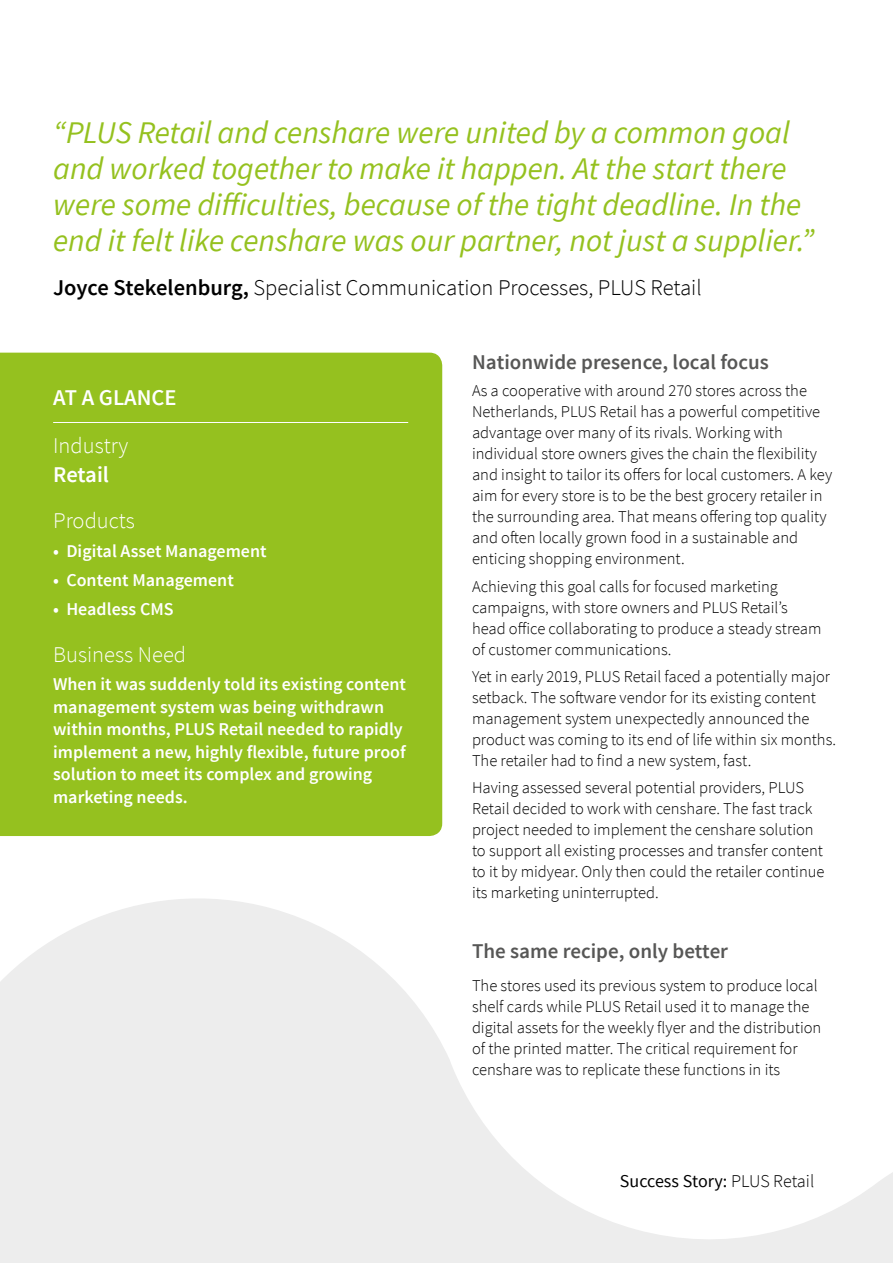
<style>
.page{position:relative;width:893px;height:1263px;background:#fff}
.page>*{position:absolute;margin:0;border:0;box-sizing:border-box;transform-origin:0 0}
.t1{font:italic 31.5px/36px "Source Sans Pro";color:#95c11f}
.t2{font:300 22.5px "Source Sans Pro";color:#000}
.t3{font:300 22.5px "Source Sans Pro";color:#fff}
.t4{font:600 22.5px "Source Sans Pro";color:#fff}
.t5{font:600 21px "Source Sans Pro";color:#575756}
.t6{font:600 18px/22.5px "Source Sans Pro";color:#fff}
.t7{font:18px "Source Sans Pro";color:#000}
.t8{font:300 16.5px/21px "Source Sans Pro";color:#000}
.s1{font-weight:600}
.s2{font-weight:300}
</style>
<div class="page">
<svg style="left:0;top:899px;width:893px;height:364px;fill:#ededed"></svg>
<div style="left:0;top:353px;width:442px;height:483px;background:#95c11f"></div>
<hr style="left:53px;top:422px;width:355px;height:1px;background:#fff">
<h1 class="t1" style="left:53px;top:114px;width:762px">“PLUS Retail and censhare were united by a common goal and worked together to make it happen. At the start there were some difficulties, because of the tight deadline. In the end it felt like censhare was our partner, not just a supplier.”</h1>
<h2 class="t2" style="left:53px;top:273px;width:650px"><span class="s1">Joyce Stekelenburg,</span> Specialist Communication Processes, PLUS Retail</h2>
<h2 class="t4" style="left:53px;top:383px;width:125px">AT A GLANCE</h2>
<h2 class="t3" style="left:53px;top:432px;width:77px">Industry</h2>
<h2 class="t4" style="left:53px;top:460px;width:57px">Retail</h2>
<h2 class="t3" style="left:53px;top:507px;width:83px">Products</h2>
<p class="t6" style="left:53px;top:540px;width:215px">• Digital Asset Management</p>
<p class="t6" style="left:53px;top:569px;width:182px">• Content Management</p>
<p class="t6" style="left:53px;top:598px;width:122px">• Headless CMS</p>
<h2 class="t3" style="left:53px;top:640px;width:134px">Business Need</h2>
<p class="t6" style="left:53px;top:674px;width:354px">When it was suddenly told its existing content management system was being withdrawn within months, PLUS Retail needed to rapidly implement a new, highly flexible, future proof solution to meet its complex and growing marketing needs.</p>
<p class="t5" style="left:472px;top:348px;width:298px">Nationwide presence, local focus</p>
<p class="t8" style="left:472px;top:380px;width:362px">As a cooperative with around 270 stores across the Netherlands, PLUS Retail has a powerful competitive advantage over many of its rivals. Working with individual store owners gives the chain the flexibility and insight to tailor its offers for local customers. A key aim for every store is to be the best grocery retailer in the surrounding area. That means offering top quality and often locally grown food in a sustainable and enticing shopping environment.</p>
<p class="t8" style="left:472px;top:576px;width:351px">Achieving this goal calls for focused marketing campaigns, with store owners and PLUS Retail’s head office collaborating to produce a steady stream of customer communications.</p>
<p class="t8" style="left:472px;top:666px;width:365px">Yet in early 2019, PLUS Retail faced a potentially major setback. The software vendor for its existing content management system unexpectedly announced the product was coming to its end of life within six months.<br>The retailer had to find a new system, fast.</p>
<p class="t8" style="left:472px;top:777px;width:354px">Having assessed several potential providers, PLUS Retail decided to work with censhare. The fast track project needed to implement the censhare solution to support all existing processes and transfer content to it by midyear. Only then could the retailer continue its marketing uninterrupted.</p>
<p class="t5" style="left:472px;top:937px;width:258px">The same recipe, only better</p>
<p class="t8" style="left:472px;top:975px;width:351px">The stores used its previous system to produce local shelf cards while PLUS Retail used it to manage the digital assets for the weekly flyer and the distribution of the printed matter. The critical requirement for censhare was to replicate these functions in its</p>
<p class="t7" style="left:620px;top:1170px;width:196px">Success Story: <span class="s2">PLUS Retail</span></p>
</div>
